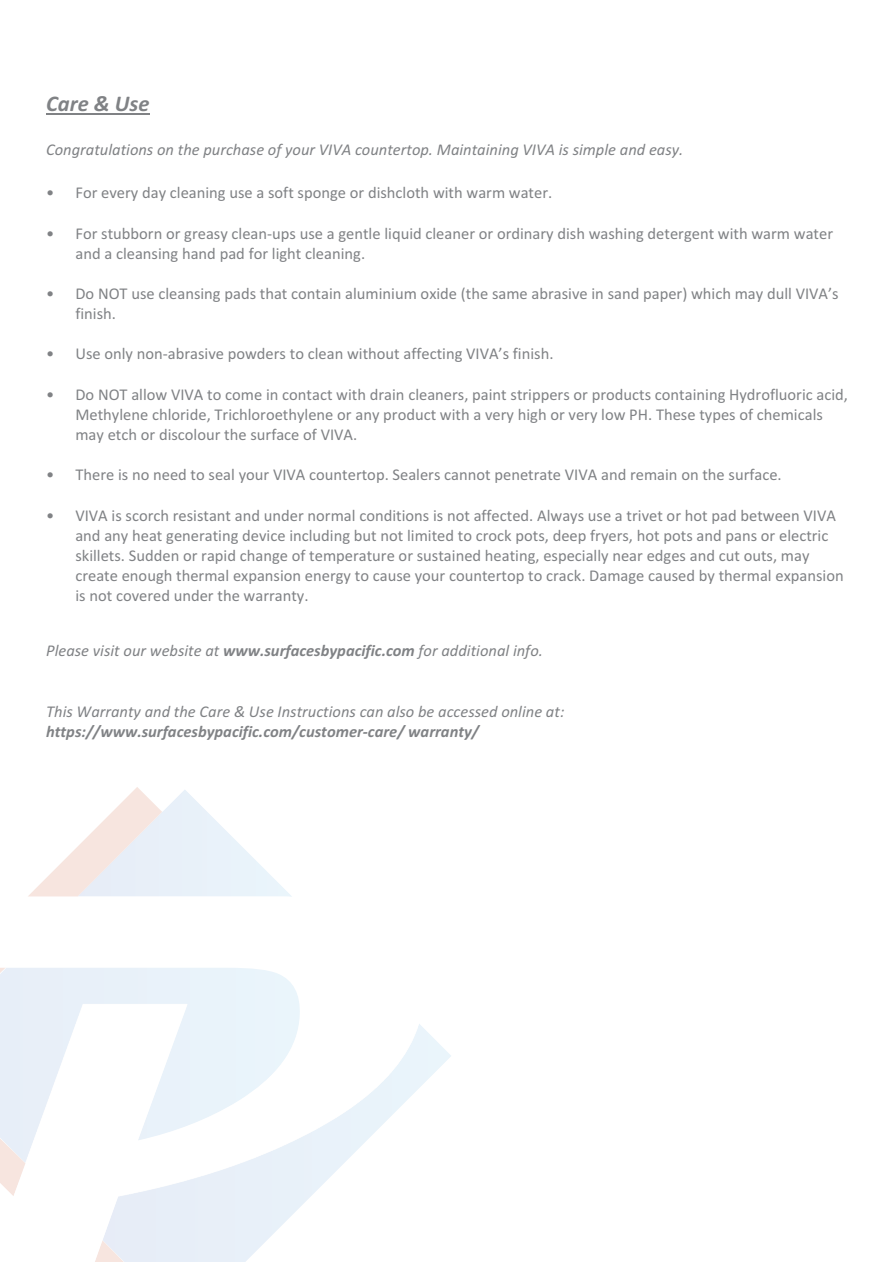
<style>
.page{position:relative;width:893px;height:1262px;background:#fff}
.page>*{position:absolute;margin:0;border:0;box-sizing:border-box;transform-origin:0 0}
.t1{font:italic 700 22.5px "Calibri";color:#808285}
.t2{font:16.5px/20.1px "Calibri";color:#808285}
.t3{font:italic 16.5px "Calibri";color:#808285}
.t4{font:italic 700 16.5px "Calibri";color:#808285}
.s1{font-weight:700}
</style>
<div class="page">
<img style="left:28px;top:787px;width:111px;height:109px">
<img style="left:0;top:1163px;width:25px;height:33px">
<img style="left:95px;top:1241px;width:29px;height:21px">
<img style="left:78px;top:789px;width:213px;height:107px">
<hr style="left:46px;top:113px;width:103px;height:1px;background:#808285">
<h1 class="t1" style="left:46px;top:94px;width:105px">Care &amp; Use</h1>
<p class="t3" style="left:46px;top:143px;width:638px">Congratulations on the purchase of your VIVA countertop. Maintaining VIVA is simple and easy.</p>
<p class="t2" style="left:46px;top:184px;width:507px">• For every day cleaning use a soft sponge or dishcloth with warm water.</p>
<p class="t2" style="left:75px;top:224px;width:759px;text-indent:-29px">• For stubborn or greasy clean-ups use a gentle liquid cleaner or ordinary dish washing detergent with warm water and a cleansing hand pad for light cleaning.</p>
<p class="t2" style="left:75px;top:285px;width:764px;text-indent:-29px">• Do NOT use cleansing pads that contain aluminium oxide (the same abrasive in sand paper) which may dull VIVA’s finish.</p>
<p class="t2" style="left:46px;top:345px;width:509px">• Use only non-abrasive powders to clean without affecting VIVA’s finish.</p>
<p class="t2" style="left:75px;top:385px;width:774px;text-indent:-29px">• Do NOT allow VIVA to come in contact with drain cleaners, paint strippers or products containing Hydrofluoric acid,<br>Methylene chloride, Trichloroethylene or any product with a very high or very low PH. These types of chemicals may etch or discolour the surface of VIVA.</p>
<p class="t2" style="left:46px;top:466px;width:737px">• There is no need to seal your VIVA countertop. Sealers cannot penetrate VIVA and remain on the surface.</p>
<p class="t2" style="left:75px;top:506px;width:769px;text-indent:-29px">• VIVA is scorch resistant and under normal conditions is not affected. Always use a trivet or hot pad between VIVA and any heat generating device including but not limited to crock pots, deep fryers, hot pots and pans or electric skillets. Sudden or rapid change of temperature or sustained heating, especially near edges and cut outs, may create enough thermal expansion energy to cause your countertop to crack. Damage caused by thermal expansion is not covered under the warranty.</p>
<p class="t3" style="left:46px;top:644px;width:498px">Please visit our website at <span class="s1">www.surfacesbypacific.com</span> for additional info.</p>
<p class="t3" style="left:46px;top:704px;width:519px">This Warranty and the Care &amp; Use Instructions can also be accessed online at:</p>
<p class="t4" style="left:46px;top:724px;width:434px">https://www.surfacesbypacific.com/customer-care/ warranty/</p>
</div>
